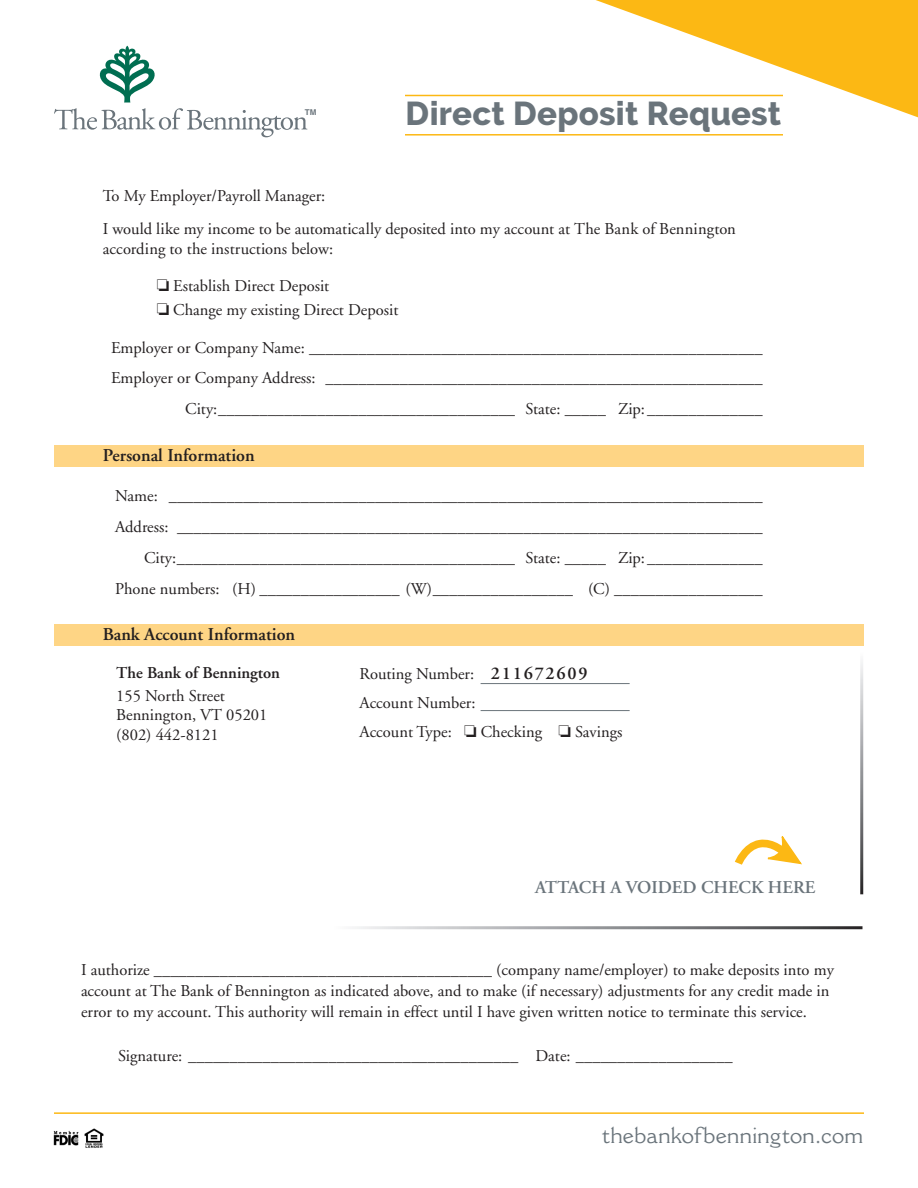
<style>
.page{position:relative;width:918px;height:1188px;background:#fff}
.page>*{position:absolute;margin:0;border:0;box-sizing:border-box;transform-origin:0 0}
.t1{font:800 33px "Raleway";letter-spacing:.01em;color:#6a747b}
.t2{font:22.5px "Cantoria";letter-spacing:.015em;color:#6a747b}
.t3{font:600 18px "Adobe Garamond";color:#231f20}
.t4{font:600 18px "Adobe Garamond";color:#6a747b}
.t5{font:16.5px/21px "Adobe Garamond";color:#231f20}
.t6{font:600 16.5px "Adobe Garamond";color:#231f20}
.t7{font:700 7.95px "Helvetica";color:#6a747b}
.s1{font-weight:600;font-size:18px}
</style>
<div class="page">
<div style="left:54px;top:624px;width:810px;height:22px;background:#fed585"></div>
<div style="left:54px;top:445px;width:810px;height:21px;background:#fed585"></div>
<hr style="left:481px;top:710px;width:149px;height:1px;background:#6a747b">
<hr style="left:481px;top:683px;width:149px;height:1px;background:#6a747b">
<svg style="left:734px;top:836px;width:68px;height:29px"></svg>
<svg style="left:596px;top:0;width:322px;height:117px"></svg>
<hr style="left:405px;top:134px;width:378px;height:2px;background:#fcb814">
<hr style="left:405px;top:95px;width:378px;height:1px;background:#fcb814">
<img style="left:84px;top:1128px;width:20px;height:20px">
<img style="left:54px;top:1131px;width:25px;height:14px">
<svg style="left:54px;top:46px;width:253px;height:91px"></svg>
<hr style="left:54px;top:1112px;width:810px;height:2px;background:#fcb814">
<p class="t7" style="left:305px;top:106px;width:13px">TM</p>
<p class="t1" style="left:406px;top:95px;width:377px">Direct Deposit Request</p>
<p class="t5" style="left:103px;top:186px;width:224px">To My Employer/Payroll Manager:</p>
<p class="t5" style="left:103px;top:220px;width:635px;line-height:19.5px">I would like my income to be automatically deposited into my account at The Bank of Bennington according to the instructions below:</p>
<p class="t5" style="left:157px;top:276px;width:174px">□ Establish Direct Deposit</p>
<p class="t5" style="left:157px;top:300px;width:243px">□ Change my existing Direct Deposit</p>
<p class="t5" style="left:111px;top:337px;width:653px">Employer or Company Name: _______________________________________________________</p>
<p class="t5" style="left:111px;top:368px;width:653px">Employer or Company Address: _____________________________________________________</p>
<p class="t5" style="left:185px;top:399px;width:579px">City:____________________________________ State: _____ Zip: ______________</p>
<p class="t3" style="left:103px;top:445px;width:153px">Personal Information</p>
<p class="t5" style="left:115px;top:486px;width:649px">Name: ________________________________________________________________________</p>
<p class="t5" style="left:115px;top:517px;width:649px">Address: _______________________________________________________________________</p>
<p class="t5" style="left:144px;top:547px;width:620px">City:_________________________________________ State: _____ Zip: ______________</p>
<p class="t5" style="left:115px;top:578px;width:649px">Phone numbers: (H) _________________ (W)_________________ (C) __________________</p>
<p class="t3" style="left:103px;top:624px;width:194px">Bank Account Information</p>
<p class="t6" style="left:116px;top:663px;width:165px">The Bank of Bennington</p>
<p class="t5" style="left:116px;top:685px;width:110px">155 North Street</p>
<p class="t5" style="left:116px;top:705px;width:153px">Bennington, VT 05201</p>
<p class="t5" style="left:116px;top:724px;width:104px">(802) 442-8121</p>
<p class="t5" style="left:360px;top:664px;width:230px">Routing Number: <span class="s1">211672609</span></p>
<p class="t5" style="left:360px;top:693px;width:117px">Account Number:</p>
<p class="t5" style="left:360px;top:722px;width:264px">Account Type: □ Checking □ Savings</p>
<p class="t4" style="left:535px;top:878px;width:282px">ATTACH A VOIDED CHECK HERE</p>
<p class="t5" style="left:81px;top:960px;width:754px">I authorize _________________________________________ (company name/employer) to make deposits into my account at The Bank of Bennington as indicated above, and to make (if necessary) adjustments for any credit made in error to my account. This authority will remain in effect until I have given written notice to terminate this service.</p>
<p class="t5" style="left:118px;top:1046px;width:616px">Signature: ________________________________________ Date: ___________________</p>
<p class="t2" style="left:602px;top:1121px;width:263px">thebankofbennington.com</p>
</div>
